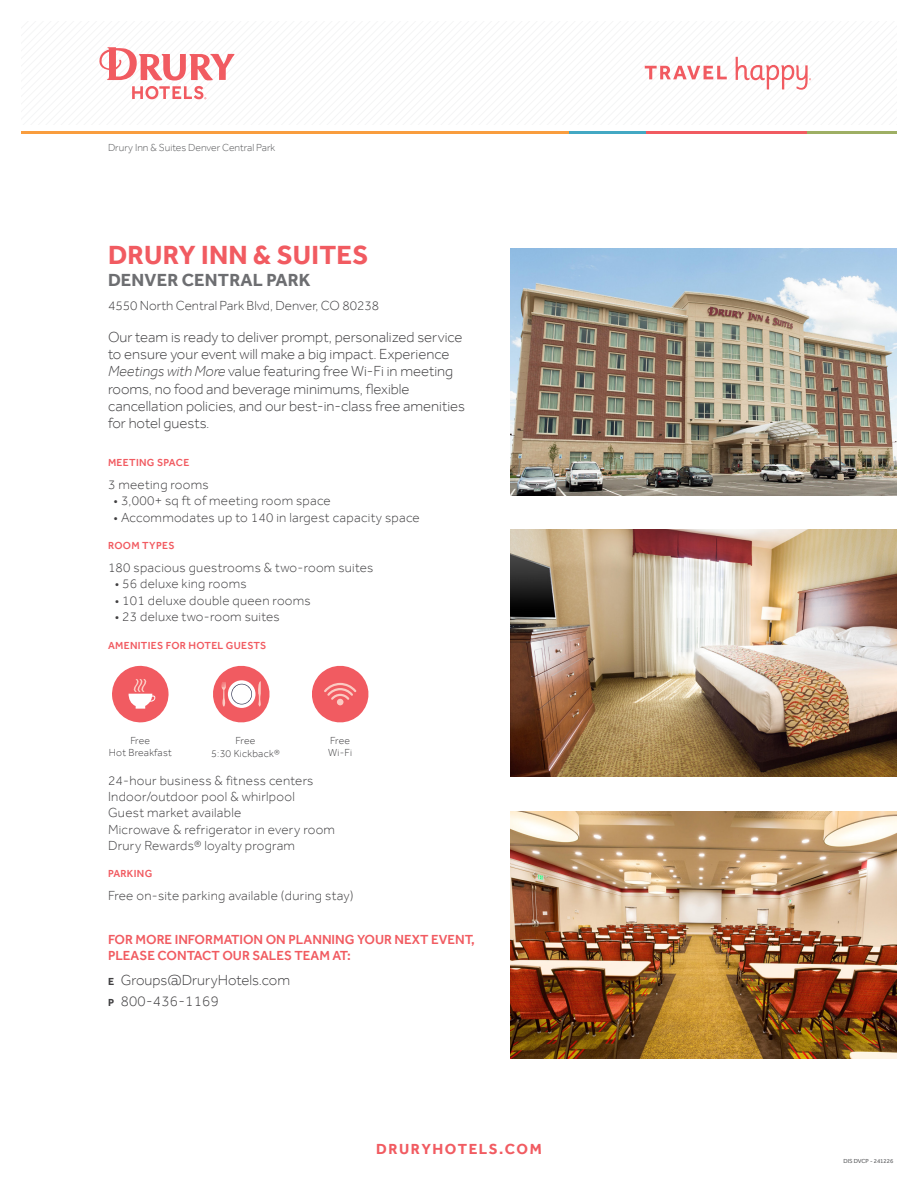
<style>
.page{position:relative;width:918px;height:1188px;background:#fff}
.page>*{position:absolute;margin:0;border:0;box-sizing:border-box;transform-origin:0 0}
.t1{font:700 27px "Effra";letter-spacing:.01em;color:#f15b61}
.t2{font:700 18px "Effra";letter-spacing:.01em;color:#6d6e71}
.t3{font:300 15px/17.2px "Effra";color:#414042}
.t4{font:700 15px "Effra";letter-spacing:.1em;color:#f15b61}
.t5{font:300 13.5px/16.2px "Effra";letter-spacing:.02em;color:#414042}
.t6{font:500 13.5px/16.2px "Effra";color:#f15b61}
.t7{font:300 13.5px "Effra";color:#414042}
.t8{font:500 10.5px "Effra";letter-spacing:.03em;color:#f15b61}
.t9{font:300 10.5px/12.6px "Effra";letter-spacing:.02em;color:#414042;text-align:center}
.t10{font:300 10.5px "Effra";color:#58595b}
.t11{font:6px "Effra";color:#58595b}
.s1{font-style:italic}
.s2{font-weight:700;font-size:10.5px}
</style>
<div class="page">
<hr style="left:22px;top:132px;width:547px;height:2px;background:#f99d3e">
<hr style="left:569px;top:132px;width:77px;height:2px;background:#43a8c3">
<hr style="left:646px;top:132px;width:161px;height:2px;background:#f15b61">
<hr style="left:807px;top:132px;width:89px;height:2px;background:#9eaf64">
<svg style="left:99px;top:47px;width:135px;height:52px"></svg>
<svg style="left:644px;top:56px;width:167px;height:34px"></svg>
<img style="left:511px;top:248px;width:385px;height:247px">
<img style="left:511px;top:530px;width:385px;height:247px">
<img style="left:511px;top:811px;width:385px;height:248px">
<svg style="left:112px;top:665px;width:57px;height:58px"></svg>
<svg style="left:213px;top:665px;width:57px;height:58px"></svg>
<svg style="left:312px;top:665px;width:57px;height:58px"></svg>
<div style="left:337px;top:699px;width:7px;height:6px;background:#fbcbc3;border-radius:50%"></div>
<p class="t10" style="left:108px;top:142px;width:169px">Drury Inn &amp; Suites Denver Central Park</p>
<h1 class="t1" style="left:108px;top:239px;width:262px">DRURY INN &amp; SUITES</h1>
<h2 class="t2" style="left:108px;top:270px;width:204px">DENVER CENTRAL PARK</h2>
<p class="t7" style="left:108px;top:298px;width:273px">4550 North Central Park Blvd, Denver, CO 80238</p>
<p class="t3" style="left:108px;top:328px;width:359px">Our team is ready to deliver prompt, personalized service to ensure your event will make a big impact. Experience <span class="s1">Meetings with More</span> value featuring free Wi-Fi in meeting rooms, no food and beverage minimums, flexible cancellation policies, and our best-in-class free amenities for hotel guests.</p>
<p class="t8" style="left:108px;top:456px;width:83px">MEETING SPACE</p>
<p class="t5" style="left:108px;top:476px;width:102px">3 meeting rooms</p>
<p class="t5" style="left:113px;top:493px;width:219px">• 3,000+ sq ft of meeting room space</p>
<p class="t5" style="left:113px;top:509px;width:308px">• Accommodates up to 140 in largest capacity space</p>
<p class="t8" style="left:108px;top:540px;width:68px">ROOM TYPES</p>
<p class="t5" style="left:108px;top:560px;width:267px">180 spacious guestrooms &amp; two-room suites</p>
<p class="t5" style="left:115px;top:576px;width:133px">• 56 deluxe king rooms</p>
<p class="t5" style="left:115px;top:592px;width:198px">• 101 deluxe double queen rooms</p>
<p class="t5" style="left:115px;top:608px;width:167px">• 23 deluxe two-room suites</p>
<p class="t8" style="left:108px;top:639px;width:160px">AMENITIES FOR HOTEL GUESTS</p>
<p class="t9" style="left:109px;top:734px;width:65px">Free<br>Hot Breakfast</p>
<p class="t9" style="left:211px;top:734px;width:70px">Free<br>5:30 Kickback®</p>
<p class="t9" style="left:328px;top:734px;width:25px;text-align:left">Free<br>Wi-Fi</p>
<p class="t5" style="left:108px;top:772px;width:229px">24-hour business &amp; fitness centers<br>Indoor/outdoor pool &amp; whirlpool<br>Guest market available<br>Microwave &amp; refrigerator in every room<br>Drury Rewards® loyalty program</p>
<p class="t8" style="left:108px;top:868px;width:46px">PARKING</p>
<p class="t5" style="left:108px;top:888px;width:247px">Free on-site parking available (during stay)</p>
<p class="t6" style="left:108px;top:931px;width:368px">FOR MORE INFORMATION ON PLANNING YOUR NEXT EVENT,<br>PLEASE CONTACT OUR SALES TEAM AT:</p>
<p class="t3" style="left:108px;top:970px;width:184px;line-height:21px"><span class="s2">E</span> Groups@DruryHotels.com<br><span class="s2">P</span> 800-436-1169</p>
<p class="t4" style="left:376px;top:1140px;width:167px">DRURYHOTELS.COM</p>
<p class="t11" style="left:843px;top:1157px;width:51px">DIS DVCP - 241226</p>
</div>
